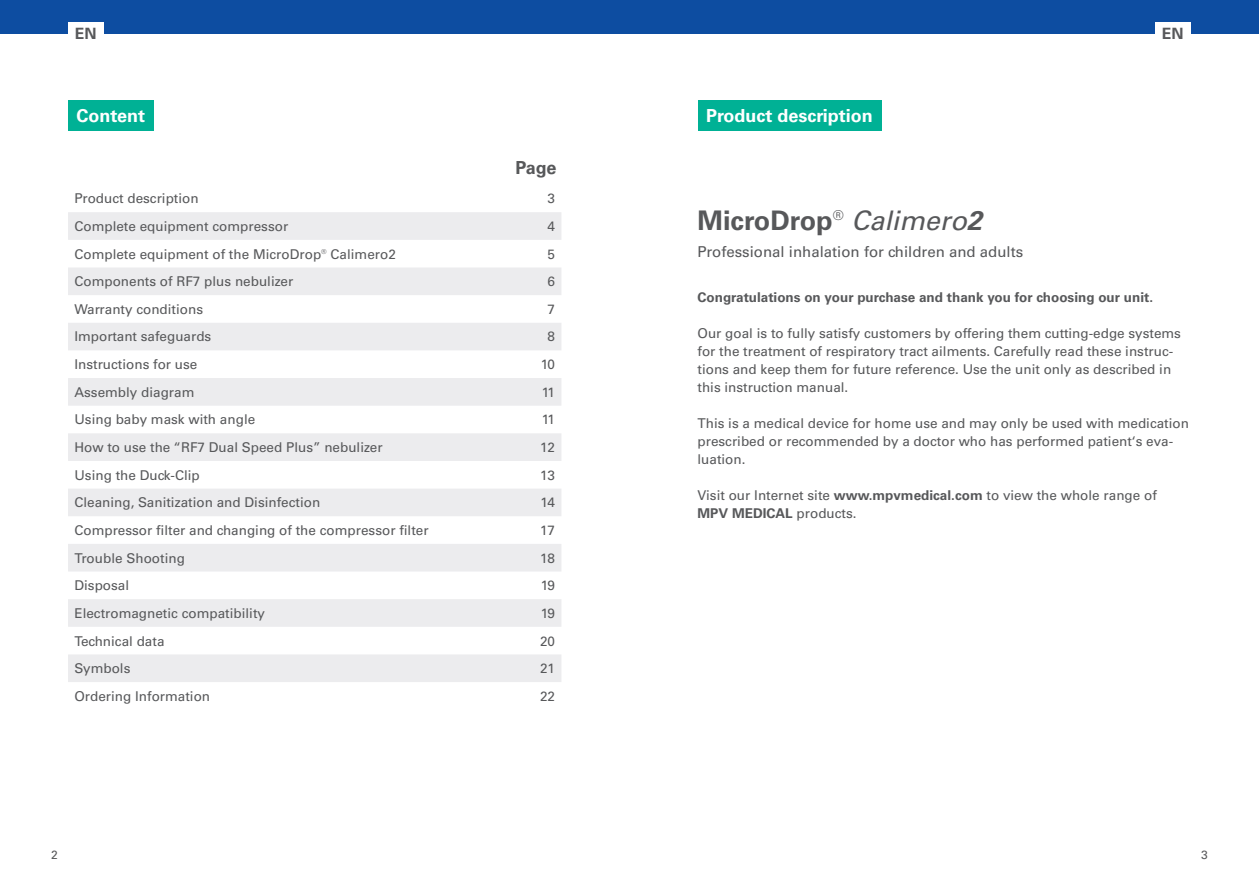
<style>
.page{position:relative;width:1259px;height:893px;background:#fff}
.page>*{position:absolute;margin:0;border:0;box-sizing:border-box;transform-origin:0 0}
.t1{font:700 27px "Univers LT Pro 65";color:#57585a}
.Headline_black{font:700 18px "Univers LT Pro 65";color:#fff}
.t2{font:700 18px "Univers LT Pro 65";color:#57585a}
.t3{font:700 15.6px "Univers LT Pro 65";color:#57585a}
.t4{font:15px "Univers LT Pro 55 Roman";color:#57585a}
.Copytext{font:13.5px/18px "Univers LT Pro 55 Roman";color:#57585a}
.Text__fett{font:700 13.5px "Univers LT Pro 65";color:#57585a}
.t5{font:12px "Univers LT Pro 55 Roman";color:#57585a}
.s1{font-family:"Univers LT Pro 55 Roman";font-weight:400}
.s2{font-family:"Univers LT Pro 55";font-weight:400;font-style:italic}
.s3{font-style:italic}
.s4{font-family:"Univers LT Pro 65";font-weight:700}
</style>
<div class="page">
<div style="left:0;top:0;width:1259px;height:34px;background:#0d4da1"></div>
<div style="left:1155px;top:22px;width:36px;height:24px;background:#fff"></div>
<div style="left:68px;top:22px;width:36px;height:24px;background:#fff"></div>
<div style="left:68px;top:100px;width:86px;height:31px;background:#00b195"></div>
<div style="left:697px;top:100px;width:184px;height:31px;background:#00b195"></div>
<svg style="left:68px;top:212px;width:493px;height:470px;fill:#ececee"></svg>
<p class="t3" style="left:75px;top:22px;width:23px">EN</p>
<p class="t3" style="left:1162px;top:22px;width:23px">EN</p>
<p class="Headline_black" style="left:77px;top:103px;width:70px">Content</p>
<p class="t2" style="left:515px;top:155px;width:42px">Page</p>
<p class="Copytext" style="left:74px;top:189px;width:126px">Product description</p>
<p class="Copytext" style="left:547px;top:189px;width:9px">3</p>
<p class="Copytext" style="left:74px;top:217px;width:215px">Complete equipment compressor</p>
<p class="Copytext" style="left:547px;top:217px;width:9px">4</p>
<p class="Copytext" style="left:74px;top:244px;width:323px">Complete equipment of the MicroDrop® Calimero2</p>
<p class="Copytext" style="left:547px;top:244px;width:9px">5</p>
<p class="Copytext" style="left:74px;top:272px;width:220px">Components of RF7 plus nebulizer</p>
<p class="Copytext" style="left:547px;top:272px;width:9px">6</p>
<p class="Copytext" style="left:74px;top:299px;width:130px">Warranty conditions</p>
<p class="Copytext" style="left:547px;top:299px;width:9px">7</p>
<p class="Copytext" style="left:74px;top:327px;width:138px">Important safeguards</p>
<p class="Copytext" style="left:547px;top:327px;width:9px">8</p>
<p class="Copytext" style="left:74px;top:355px;width:124px">Instructions for use</p>
<p class="Copytext" style="left:541px;top:355px;width:16px">10</p>
<p class="Copytext" style="left:74px;top:382px;width:122px">Assembly diagram</p>
<p class="Copytext" style="left:542px;top:382px;width:15px">11</p>
<p class="Copytext" style="left:74px;top:410px;width:182px">Using baby mask with angle</p>
<p class="Copytext" style="left:542px;top:410px;width:15px">11</p>
<p class="Copytext" style="left:74px;top:438px;width:310px">How to use the “RF7 Dual Speed Plus” nebulizer</p>
<p class="Copytext" style="left:540px;top:438px;width:16px">12</p>
<p class="Copytext" style="left:74px;top:465px;width:127px">Using the Duck-Clip</p>
<p class="Copytext" style="left:540px;top:465px;width:16px">13</p>
<p class="Copytext" style="left:74px;top:493px;width:247px">Cleaning, Sanitization and Disinfection</p>
<p class="Copytext" style="left:540px;top:493px;width:16px">14</p>
<p class="Copytext" style="left:74px;top:521px;width:356px">Compressor filter and changing of the compressor filter</p>
<p class="Copytext" style="left:540px;top:521px;width:16px">17</p>
<p class="Copytext" style="left:74px;top:548px;width:112px">Trouble Shooting</p>
<p class="Copytext" style="left:540px;top:548px;width:16px">18</p>
<p class="Copytext" style="left:74px;top:576px;width:56px">Disposal</p>
<p class="Copytext" style="left:541px;top:576px;width:16px">19</p>
<p class="Copytext" style="left:74px;top:603px;width:192px">Electromagnetic compatibility</p>
<p class="Copytext" style="left:541px;top:603px;width:16px">19</p>
<p class="Copytext" style="left:74px;top:631px;width:92px">Technical data</p>
<p class="Copytext" style="left:540px;top:631px;width:17px">20</p>
<p class="Copytext" style="left:74px;top:659px;width:57px">Symbols</p>
<p class="Copytext" style="left:540px;top:659px;width:17px">21</p>
<p class="Copytext" style="left:74px;top:686px;width:137px">Ordering Information</p>
<p class="Copytext" style="left:540px;top:686px;width:17px">22</p>
<p class="Headline_black" style="left:706px;top:103px;width:168px">Product description</p>
<p class="t1" style="left:697px;top:201px;width:286px">MicroDrop<span class="s1">®</span> <span class="s2">Calimero</span><span class="s3">2</span></p>
<p class="t4" style="left:697px;top:241px;width:327px">Professional inhalation for children and adults</p>
<p class="Text__fett" style="left:697px;top:288px;width:457px">Congratulations on your purchase and thank you for choosing our unit.</p>
<p class="Copytext" style="left:697px;top:324px;width:485px">Our goal is to fully satisfy customers by offering them cutting-edge systems for the treatment of respiratory tract ailments. Carefully read these instruc&shy;tions and keep them for future reference. Use the unit only as described in this instruction manual.</p>
<p class="Copytext" style="left:697px;top:414px;width:493px">This is a medical device for home use and may only be used with medication prescribed or recommended by a doctor who has performed patient‘s eva&shy;luation.</p>
<p class="Copytext" style="left:697px;top:486px;width:461px">Visit our Internet site <span class="s4">www.mpvmedical.com</span> to view the whole range of<br><span class="s4">MPV MEDICAL</span> products.</p>
<p class="t5" style="left:51px;top:846px;width:8px">2</p>
<p class="t5" style="left:1201px;top:846px;width:8px">3</p>
</div>
